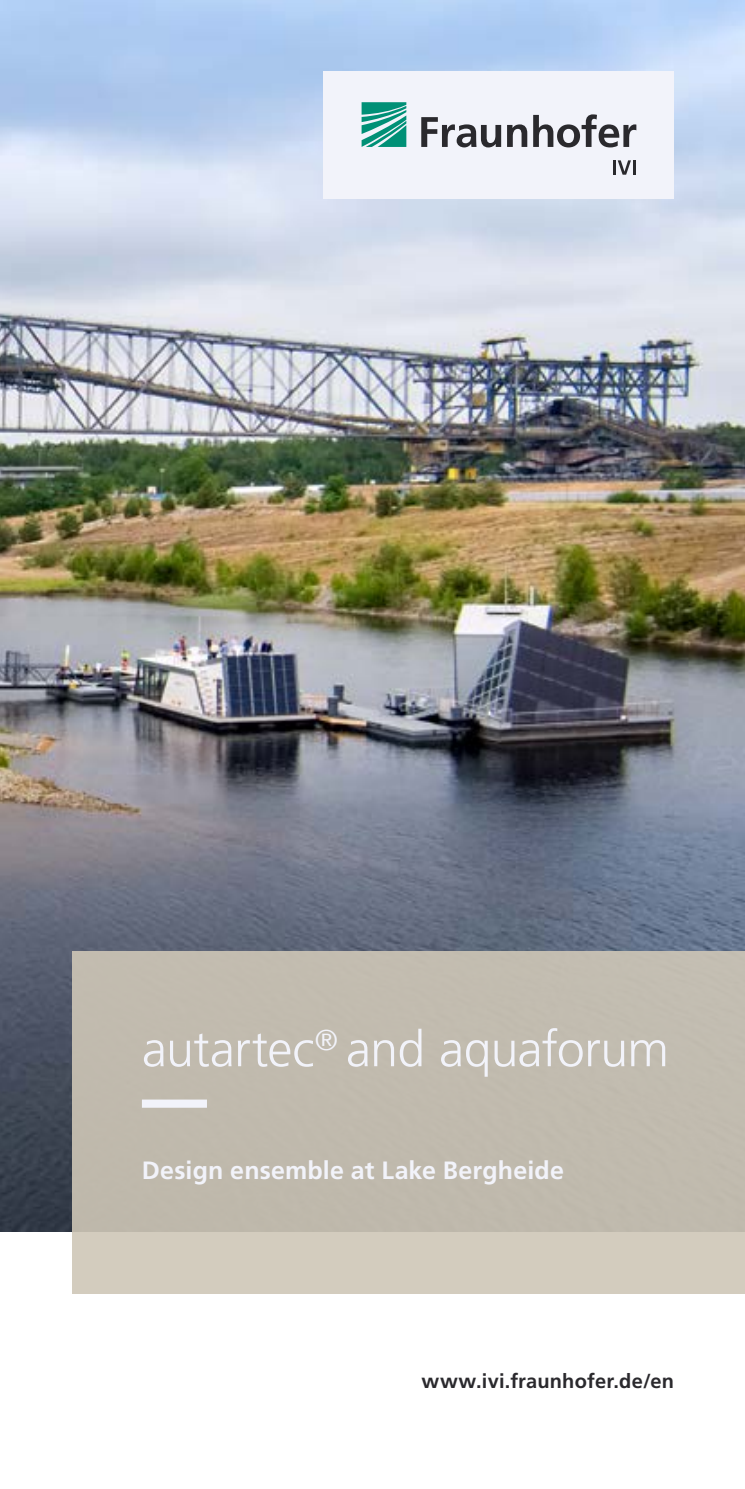
<style>
.page{position:relative;width:745px;height:1489px;background:#fff}
.page>*{position:absolute;margin:0;border:0;box-sizing:border-box;transform-origin:0 0}
.Ueberschrift_20_24_weiss_Linie_unten{font:300 50px "Frutiger LT Com";letter-spacing:-.015em;color:#f2f3fa}
.Sub_Ueberschrift_10_13_weiss_bold{font:700 25px "Frutiger LT Com";letter-spacing:.005em;color:#f2f3fa}
.URL_Claim_8_12_5_schwarz{font:700 20px "Frutiger LT Com";letter-spacing:.01em;color:#2a292d}
</style>
<div class="page">
<img style="left:0;top:0;width:744px;height:1231px">
<div style="left:72px;top:951px;width:672px;height:342px;background:linear-gradient(to bottom,#bdb7ac,#cac4b6)"></div>
<div style="left:323px;top:71px;width:350px;height:127px;background:#f2f3fa"></div>
<svg style="left:361px;top:102px;width:45px;height:45px"></svg>
<svg style="left:421px;top:114px;width:215px;height:33px"></svg>
<hr style="left:612px;top:160px;width:3px;height:15px;background:#2a292d">
<svg style="left:617px;top:160px;width:13px;height:15px"></svg>
<hr style="left:632px;top:160px;width:3px;height:15px;background:#2a292d">
<svg style="left:142px;top:1099px;width:531px;height:8px;background:#c6c0b6"></svg>
<p class="Ueberschrift_20_24_weiss_Linie_unten" style="left:142px;top:1019px;width:528px">autartec<sup>®</sup> and aquaforum</p>
<p class="Sub_Ueberschrift_10_13_weiss_bold" style="left:142px;top:1155px;width:423px">Design ensemble at Lake Bergheide</p>
<p class="URL_Claim_8_12_5_schwarz" style="left:421px;top:1369px;width:254px">www.ivi.fraunhofer.de/en</p>
</div>
